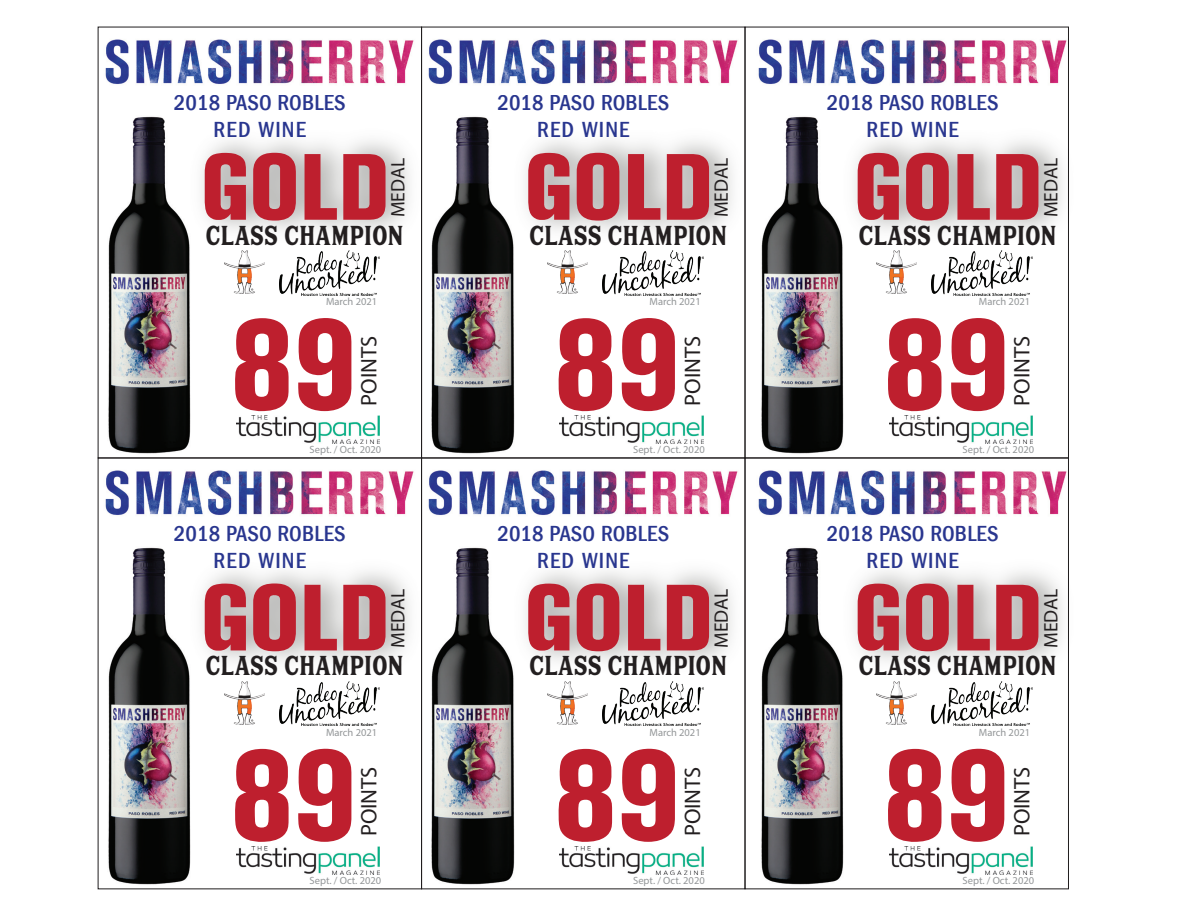
<style>
.page{position:relative;width:1188px;height:918px;background:#fff}
.page>*{position:absolute;margin:0;border:0;box-sizing:border-box;transform-origin:0 0}
.t1{font:800 condensed 127.5px "Akzidenz Grotesk BQ";color:#be1f2e}
.t2{font:800 condensed 93px "Akzidenz Grotesk BQ";color:#be1f2e}
.t3{font:25.5px "Hanley Block Display";color:#231f20}
.t4{font:500 condensed 22.5px/27px "Franklin Gothic LT Com";letter-spacing:.005em;color:#29368f;text-align:center}
.t5{font:22.5px "Myriad Pro";color:#231f20}
.t6{font:19.5px "Myriad Pro";color:#231f20}
.t7{font:10.5px "Myriad Pro";color:#939698}
</style>
<div class="page">
<img style="left:236px;top:415px;width:144px;height:29px">
<img style="left:201px;top:107px;width:222px;height:165px">
<img style="left:108px;top:116px;width:83px;height:338px">
<img style="left:97px;top:28px;width:317px;height:66px">
<img style="left:224px;top:250px;width:40px;height:44px">
<img style="left:279px;top:251px;width:101px;height:44px">
<img style="left:236px;top:846px;width:144px;height:29px">
<img style="left:201px;top:538px;width:222px;height:165px">
<img style="left:108px;top:547px;width:83px;height:338px">
<img style="left:97px;top:458px;width:319px;height:67px">
<img style="left:224px;top:681px;width:40px;height:44px">
<img style="left:279px;top:681px;width:101px;height:45px">
<img style="left:560px;top:846px;width:143px;height:29px">
<img style="left:525px;top:538px;width:221px;height:165px">
<img style="left:431px;top:547px;width:84px;height:338px">
<img style="left:416px;top:458px;width:329px;height:67px">
<img style="left:548px;top:681px;width:40px;height:44px">
<img style="left:603px;top:681px;width:100px;height:45px">
<img style="left:889px;top:846px;width:144px;height:29px">
<img style="left:854px;top:538px;width:215px;height:165px">
<img style="left:761px;top:547px;width:83px;height:338px">
<img style="left:745px;top:458px;width:324px;height:67px">
<img style="left:877px;top:681px;width:40px;height:44px">
<img style="left:932px;top:681px;width:101px;height:45px">
<img style="left:560px;top:415px;width:143px;height:29px">
<img style="left:525px;top:107px;width:221px;height:165px">
<img style="left:431px;top:116px;width:84px;height:338px">
<img style="left:421px;top:28px;width:324px;height:66px">
<img style="left:548px;top:250px;width:40px;height:44px">
<img style="left:603px;top:251px;width:100px;height:44px">
<img style="left:889px;top:415px;width:144px;height:29px">
<img style="left:854px;top:107px;width:215px;height:165px">
<img style="left:761px;top:116px;width:83px;height:338px">
<img style="left:745px;top:28px;width:324px;height:66px">
<img style="left:877px;top:250px;width:40px;height:44px">
<img style="left:932px;top:251px;width:101px;height:44px">
<h3 class="t4" style="left:174px;top:89px;width:173px">2018 PASO ROBLES<br>RED WINE</h3>
<h2 class="t2" style="left:201px;top:134px;width:190px">GOLD</h2>
<h3 class="t6" style="left:386px;top:217px;width:61px;rotate:-90deg">MEDAL</h3>
<h3 class="t3" style="left:206px;top:219px;width:200px">CLASS CHAMPION</h3>
<p class="t7" style="left:326px;top:295px;width:53px">March 2021</p>
<h1 class="t1" style="left:230px;top:292px;width:129px">89</h1>
<h3 class="t5" style="left:355px;top:406px;width:71px;rotate:-90deg">POINTS</h3>
<p class="t7" style="left:310px;top:443px;width:73px">Sept. / Oct. 2020</p>
<h3 class="t4" style="left:174px;top:520px;width:173px">2018 PASO ROBLES<br>RED WINE</h3>
<h2 class="t2" style="left:201px;top:564px;width:190px">GOLD</h2>
<h3 class="t6" style="left:386px;top:648px;width:61px;rotate:-90deg">MEDAL</h3>
<h3 class="t3" style="left:206px;top:650px;width:200px">CLASS CHAMPION</h3>
<p class="t7" style="left:326px;top:726px;width:53px">March 2021</p>
<h1 class="t1" style="left:230px;top:722px;width:129px">89</h1>
<h3 class="t5" style="left:355px;top:836px;width:71px;rotate:-90deg">POINTS</h3>
<p class="t7" style="left:310px;top:874px;width:73px">Sept. / Oct. 2020</p>
<h3 class="t4" style="left:497px;top:89px;width:173px">2018 PASO ROBLES<br>RED WINE</h3>
<h2 class="t2" style="left:525px;top:134px;width:190px">GOLD</h2>
<h3 class="t6" style="left:709px;top:217px;width:61px;rotate:-90deg">MEDAL</h3>
<h3 class="t3" style="left:529px;top:219px;width:200px">CLASS CHAMPION</h3>
<p class="t7" style="left:650px;top:295px;width:53px">March 2021</p>
<h1 class="t1" style="left:554px;top:292px;width:129px">89</h1>
<h3 class="t5" style="left:679px;top:406px;width:71px;rotate:-90deg">POINTS</h3>
<p class="t7" style="left:633px;top:443px;width:73px">Sept. / Oct. 2020</p>
<h3 class="t4" style="left:497px;top:520px;width:173px">2018 PASO ROBLES<br>RED WINE</h3>
<h2 class="t2" style="left:525px;top:564px;width:190px">GOLD</h2>
<h3 class="t6" style="left:709px;top:648px;width:61px;rotate:-90deg">MEDAL</h3>
<h3 class="t3" style="left:529px;top:650px;width:200px">CLASS CHAMPION</h3>
<p class="t7" style="left:650px;top:726px;width:53px">March 2021</p>
<h1 class="t1" style="left:554px;top:722px;width:129px">89</h1>
<h3 class="t5" style="left:679px;top:836px;width:71px;rotate:-90deg">POINTS</h3>
<p class="t7" style="left:633px;top:874px;width:73px">Sept. / Oct. 2020</p>
<h3 class="t4" style="left:827px;top:89px;width:173px">2018 PASO ROBLES<br>RED WINE</h3>
<h2 class="t2" style="left:854px;top:134px;width:190px">GOLD</h2>
<h3 class="t6" style="left:1039px;top:217px;width:61px;rotate:-90deg">MEDAL</h3>
<h3 class="t3" style="left:859px;top:219px;width:200px">CLASS CHAMPION</h3>
<p class="t7" style="left:979px;top:295px;width:53px">March 2021</p>
<h1 class="t1" style="left:883px;top:292px;width:129px">89</h1>
<h3 class="t5" style="left:1008px;top:406px;width:71px;rotate:-90deg">POINTS</h3>
<p class="t7" style="left:963px;top:443px;width:73px">Sept. / Oct. 2020</p>
<h3 class="t4" style="left:827px;top:520px;width:173px">2018 PASO ROBLES<br>RED WINE</h3>
<h2 class="t2" style="left:854px;top:564px;width:190px">GOLD</h2>
<h3 class="t6" style="left:1039px;top:648px;width:61px;rotate:-90deg">MEDAL</h3>
<h3 class="t3" style="left:859px;top:650px;width:200px">CLASS CHAMPION</h3>
<p class="t7" style="left:979px;top:726px;width:53px">March 2021</p>
<h1 class="t1" style="left:883px;top:722px;width:129px">89</h1>
<h3 class="t5" style="left:1008px;top:836px;width:71px;rotate:-90deg">POINTS</h3>
<p class="t7" style="left:963px;top:874px;width:73px">Sept. / Oct. 2020</p>
</div>
